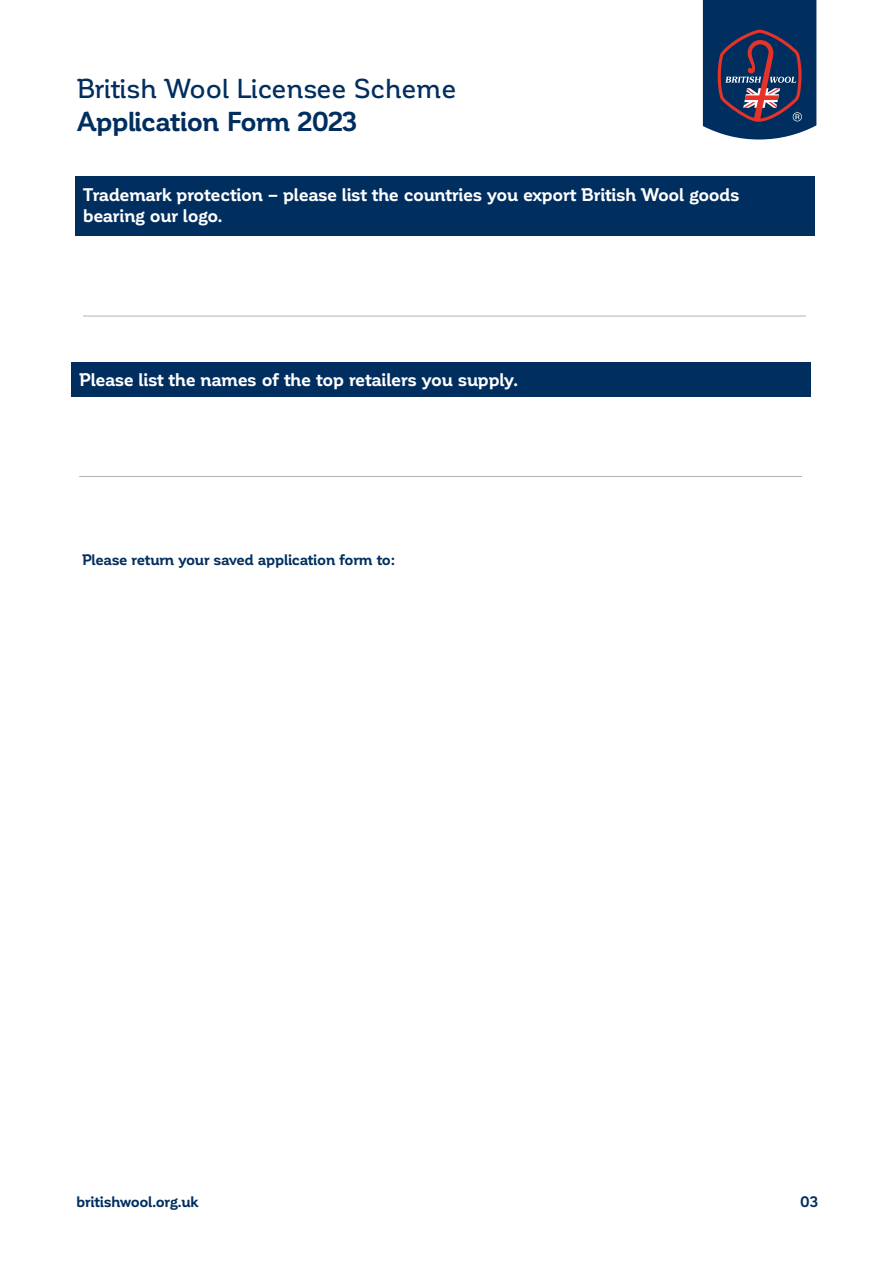
<style>
.page{position:relative;width:893px;height:1263px;background:#fff}
.page>*{position:absolute;margin:0;border:0;box-sizing:border-box;transform-origin:0 0}
.t1{font:500 27px "Corporative";color:#002e5f}
.t2{font:700 27px "Corporative";letter-spacing:-.025em;color:#002e5f}
.t3{font:700 18px/21px "Corporative";letter-spacing:-.02em;color:#fff}
.t4{font:700 15px "Corporative";letter-spacing:-.02em;color:#002e5f}
</style>
<div class="page">
<svg style="left:703px;top:0;width:113px;height:140px;background:#283b63"></svg>
<div style="left:75px;top:177px;width:739px;height:59px;background:#002e5f"></div>
<hr style="left:83px;top:316px;width:723px;height:1px;background:#b3b2b2">
<div style="left:71px;top:363px;width:739px;height:34px;background:#002e5f"></div>
<hr style="left:79px;top:476px;width:723px;height:1px;background:#b3b2b2">
<h1 class="t1" style="left:77px;top:74px;width:381px">British Wool Licensee Scheme</h1>
<h1 class="t2" style="left:77px;top:107px;width:282px">Application Form 2023</h1>
<p class="t3" style="left:83px;top:185px;width:658px">Trademark protection – please list the countries you export British Wool goods bearing our logo.</p>
<p class="t3" style="left:79px;top:369px;width:440px">Please list the names of the top retailers you supply.</p>
<p class="t4" style="left:82px;top:551px;width:314px">Please return your saved application form to:</p>
<p class="t4" style="left:77px;top:1193px;width:124px">britishwool.org.uk</p>
<p class="t4" style="left:800px;top:1193px;width:19px">03</p>
</div>
